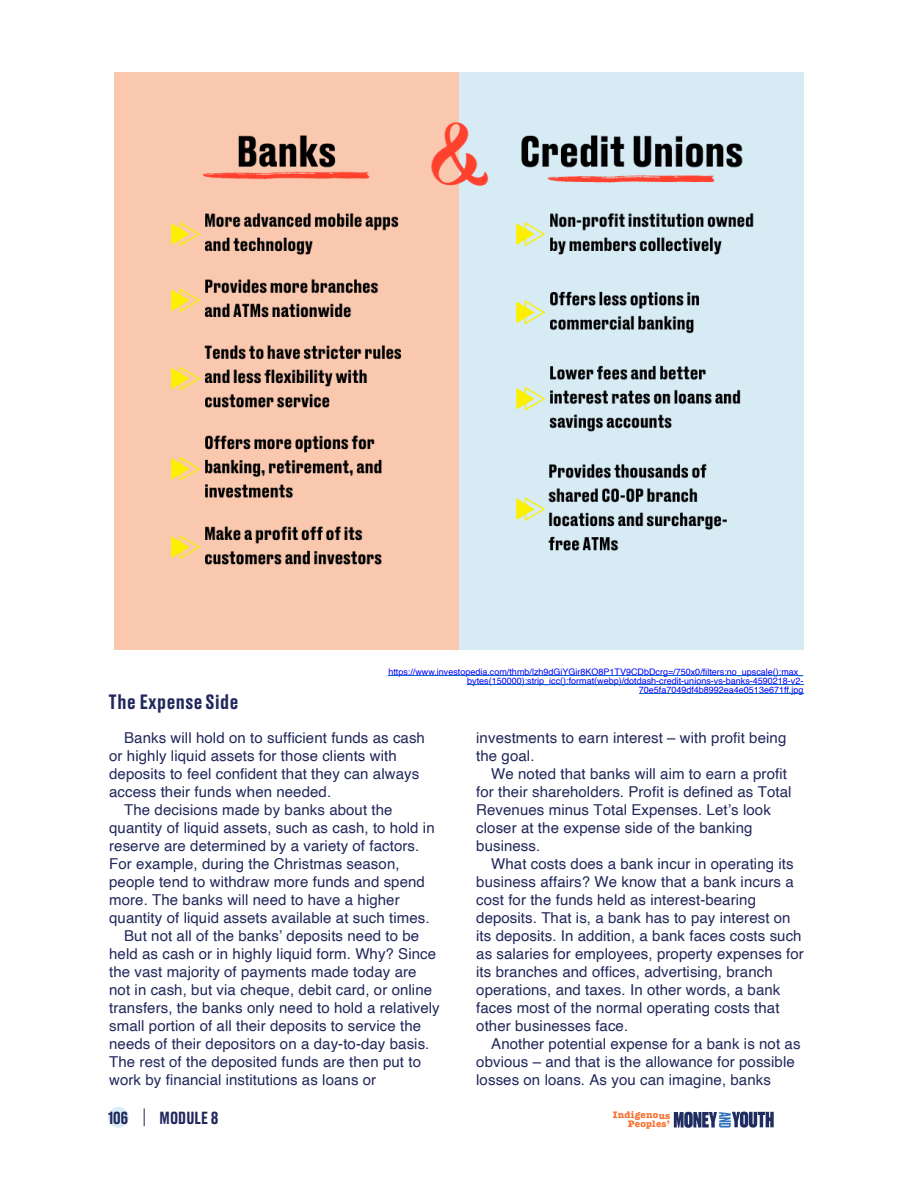
<style>
.page{position:relative;width:918px;height:1188px;background:#fff}
.page>*{position:absolute;margin:0;border:0;box-sizing:border-box;transform-origin:0 0}
.t1{font:500 19.5px "Druk Text Trial";letter-spacing:.025em;color:#21285b}
.t2{font:500 16.5px "Druk Text Trial";letter-spacing:.005em;color:#21285b}
.t3{font:15px/18px "Helvetica";letter-spacing:.005em;color:#21285b}
.t4{font:700 9.75px/8.2px "American Typewriter";letter-spacing:.02em;color:#f7702d;text-align:right}
.t5{font:9px/9px "Helvetica";color:#00f;text-align:right}
</style>
<div class="page">
<div style="left:108px;top:1107px;width:21px;height:21px;background:#daecf7;border-radius:50%"></div>
<svg style="left:144px;top:1108px;width:1px;height:18px"></svg>
<img style="left:115px;top:72px;width:688px;height:577px">
<hr style="left:388px;top:675px;width:415px;height:1px;background:#0b61cd">
<hr style="left:467px;top:684px;width:336px;height:1px;background:#0b61cd">
<hr style="left:639px;top:693px;width:164px;height:1px;background:#0b61cd">
<svg style="left:674px;top:1112px;width:100px;height:16px;background:#667499"></svg>
<p class="t5" style="left:388px;top:667px;width:416px">https://www.investopedia.com/thmb/lzh9dGiYGir8KO8P1TV9CDbDcrg=/750x0/filters:no_upscale():max_ bytes(150000):strip_icc():format(webp)/dotdash-credit-unions-vs-banks-4590218-v2-<br>70e5fa7049df4b8992ea4e0513e671ff.jpg</p>
<h1 class="t1" style="left:109px;top:694px;width:131px">The Expense Side</h1>
<p class="t3" style="left:124px;top:729px;width:302px">Banks will hold on to sufficient funds as cash</p>
<p class="t3" style="left:109px;top:747px;width:289px">or highly liquid assets for those clients with</p>
<p class="t3" style="left:109px;top:765px;width:312px">deposits to feel confident that they can always</p>
<p class="t3" style="left:109px;top:783px;width:224px">access their funds when needed.</p>
<p class="t3" style="left:124px;top:801px;width:270px">The decisions made by banks about the</p>
<p class="t3" style="left:109px;top:819px;width:327px">quantity of liquid assets, such as cash, to hold in</p>
<p class="t3" style="left:109px;top:837px;width:312px">reserve are determined by a variety of factors.</p>
<p class="t3" style="left:109px;top:855px;width:292px">For example, during the Christmas season,</p>
<p class="t3" style="left:109px;top:873px;width:317px">people tend to withdraw more funds and spend</p>
<p class="t3" style="left:109px;top:891px;width:292px">more. The banks will need to have a higher</p>
<p class="t3" style="left:109px;top:909px;width:322px">quantity of liquid assets available at such times.</p>
<p class="t3" style="left:124px;top:927px;width:297px">But not all of the banks’ deposits need to be</p>
<p class="t3" style="left:109px;top:945px;width:328px">held as cash or in highly liquid form. Why? Since</p>
<p class="t3" style="left:109px;top:963px;width:309px">the vast majority of payments made today are</p>
<p class="t3" style="left:109px;top:981px;width:324px">not in cash, but via cheque, debit card, or online</p>
<p class="t3" style="left:109px;top:999px;width:332px">transfers, the banks only need to hold a relatively</p>
<p class="t3" style="left:109px;top:1017px;width:314px">small portion of all their deposits to service the</p>
<p class="t3" style="left:109px;top:1035px;width:322px">needs of their depositors on a day-to-day basis.</p>
<p class="t3" style="left:109px;top:1053px;width:313px">The rest of the deposited funds are then put to</p>
<p class="t3" style="left:109px;top:1071px;width:269px">work by financial institutions as loans or</p>
<p class="t3" style="left:476px;top:729px;width:312px">investments to earn interest – with profit being the goal.</p>
<p class="t3" style="left:476px;top:765px;width:317px;text-indent:15px">We noted that banks will aim to earn a profit for their shareholders. Profit is defined as Total Revenues minus Total Expenses. Let’s look closer at the expense side of the banking business.</p>
<p class="t3" style="left:476px;top:855px;width:329px;text-indent:15px">What costs does a bank incur in operating its business affairs? We know that a bank incurs a cost for the funds held as interest-bearing deposits. That is, a bank has to pay interest on its deposits. In addition, a bank faces costs such as salaries for employees, property expenses for its branches and offices, advertising, branch operations, and taxes. In other words, a bank faces most of the normal operating costs that other businesses face.</p>
<p class="t3" style="left:476px;top:1035px;width:326px;text-indent:15px">Another potential expense for a bank is not as obvious – and that is the allowance for possible losses on loans. As you can imagine, banks</p>
<p class="t2" style="left:108px;top:1111px;width:22px">106</p>
<p class="t2" style="left:160px;top:1111px;width:61px">MODULE 8</p>
<p class="t4" style="left:613px;top:1112px;width:59px">Indigenous<br>Peoples’</p>
</div>
